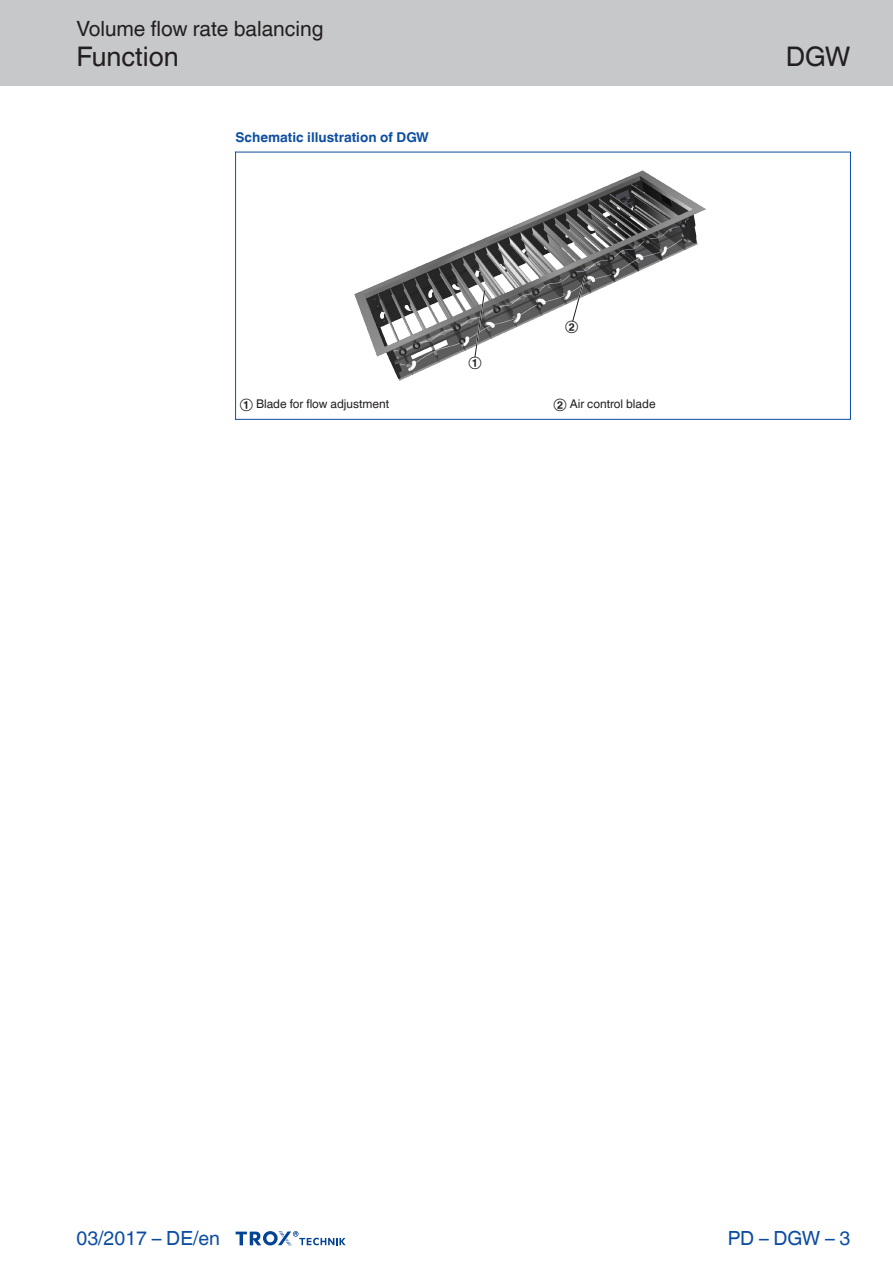
<style>
.page{position:relative;width:893px;height:1263px;background:#fff}
.page>*{position:absolute;margin:0;border:0;box-sizing:border-box;transform-origin:0 0}
.Navigation_2{font:27px "TROX Helvetica";color:#231f20}
.Navigation_3{font:27px "TROX Helvetica";color:#231f20}
.Navigation_1{font:21px "TROX Helvetica";color:#231f20}
.country{font:19.5px "TROX Helvetica";color:#0d4da1}
.pagina_li-re{font:19.5px "TROX Helvetica";color:#0d4da1}
.Standard_oben_links{font:700 13.5px "TROX Helvetica";color:#0d4da1}
._30_graphic_index{font:12px "TROX Helvetica";color:#231f20}
.Update_OIDs{font:12px "TROX Helvetica";color:#1c1c1a}
</style>
<div class="page">
<div style="left:0;top:0;width:893px;height:85px;background:#c7c8ca"></div>
<svg style="left:236px;top:1231px;width:110px;height:15px"></svg>
<img style="left:354px;top:171px;width:352px;height:209px">
<svg style="left:473px;top:289px;width:13px;height:70px"></svg>
<svg style="left:571px;top:274px;width:16px;height:49px"></svg>
<hr style="left:235px;top:152px;width:1px;height:268px;background:#0d4da1">
<hr style="left:850px;top:152px;width:1px;height:268px;background:#0d4da1">
<hr style="left:235px;top:152px;width:615px;height:1px;background:#0d4da1">
<hr style="left:235px;top:419px;width:615px;height:1px;background:#0d4da1">
<p class="Navigation_1" style="left:77px;top:17px;width:249px">Volume flow rate balancing</p>
<p class="Navigation_2" style="left:77px;top:41px;width:104px">Function</p>
<p class="Standard_oben_links" style="left:236px;top:130px;width:195px">Schematic illustration of DGW</p>
<p class="Update_OIDs" style="left:468px;top:355px;width:15px">①</p>
<p class="Update_OIDs" style="left:565px;top:319px;width:15px">②</p>
<p class="_30_graphic_index" style="left:240px;top:397px;width:151px">① Blade for flow adjustment</p>
<p class="_30_graphic_index" style="left:554px;top:397px;width:104px">② Air control blade</p>
<p class="Navigation_3" style="left:786px;top:41px;width:66px">DGW</p>
<p class="country" style="left:77px;top:1227px;width:145px">03/2017 – DE/en</p>
<p class="pagina_li-re" style="left:728px;top:1227px;width:124px">PD – DGW – 3</p>
</div>
